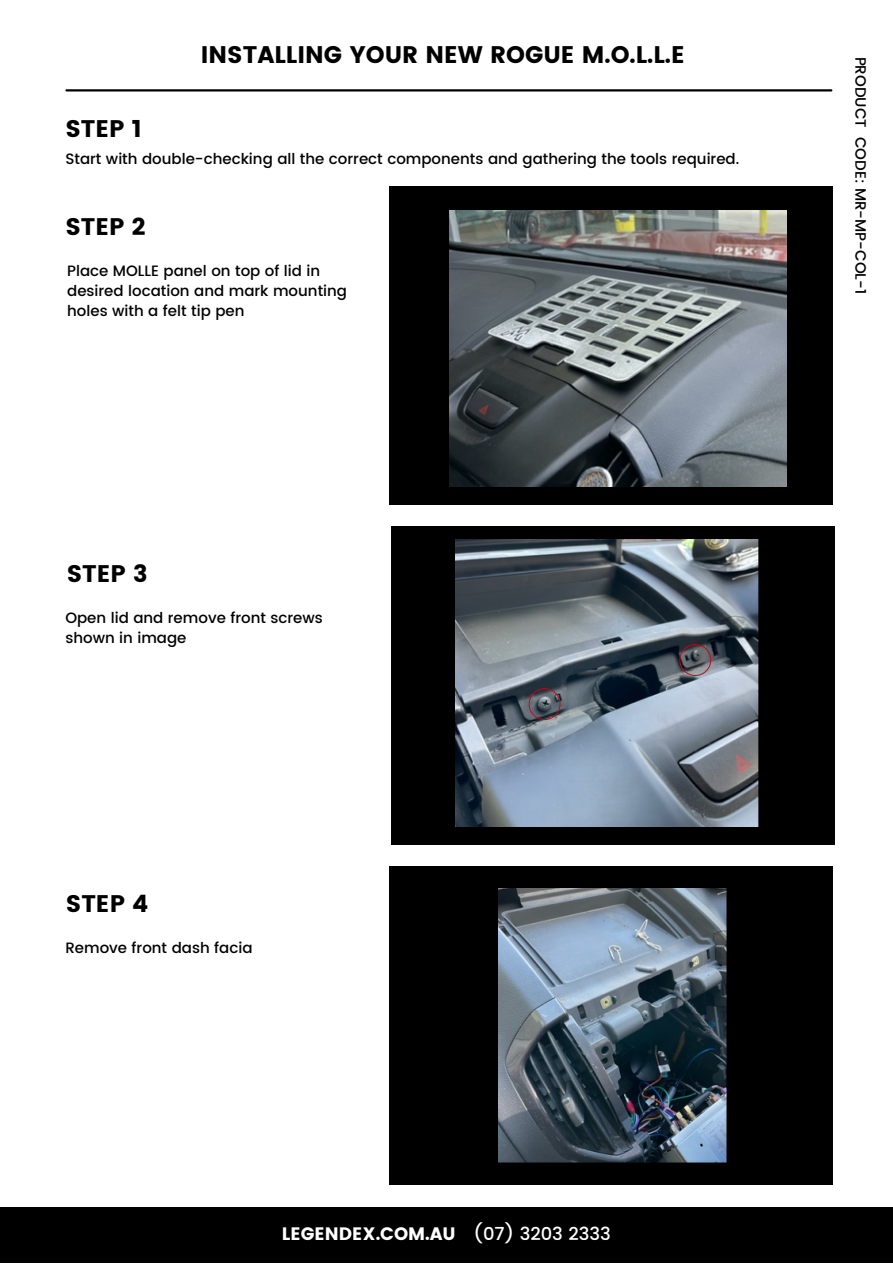
<style>
.page{position:relative;width:893px;height:1264px;background:#fff}
.page>*{position:absolute;margin:0;border:0;box-sizing:border-box;transform-origin:0 0}
.t1{font:24px "Poppins";color:#000}
.t2{font:18px "Poppins";color:#fff}
.t3{font:500 15px/20.2px "Poppins";color:#000}
.s1{font-weight:500}
</style>
<div class="page">
<div style="left:389px;top:186px;width:443px;height:318px;background:#000"></div>
<div style="left:391px;top:526px;width:443px;height:318px;background:#000"></div>
<div style="left:0;top:1207px;width:892px;height:55px;background:#000"></div>
<hr style="left:66px;top:89px;width:765px;height:2px;background:#000">
<div style="left:389px;top:866px;width:443px;height:318px;background:#000"></div>
<img style="left:449px;top:210px;width:337px;height:277px">
<img style="left:456px;top:539px;width:302px;height:287px">
<svg style="left:528px;top:688px;width:32px;height:32px"></svg>
<svg style="left:679px;top:644px;width:32px;height:32px"></svg>
<img style="left:498px;top:888px;width:228px;height:274px">
<h1 class="t1" style="left:65px;top:115px;width:78px">STEP 1</h1>
<h1 class="t1" style="left:201px;top:41px;width:485px">INSTALLING YOUR NEW ROGUE M.O.L.L.E</h1>
<p class="t3" style="left:65px;top:149px;width:675px">Start with double-checking all the correct components and gathering the tools required.</p>
<h1 class="t1" style="left:65px;top:213px;width:81px">STEP 2</h1>
<p class="t3" style="left:67px;top:260px;width:281px">Place MOLLE panel on top of lid in desired location and mark mounting holes with a felt tip pen</p>
<h1 class="t1" style="left:67px;top:559px;width:82px">STEP 3</h1>
<p class="t3" style="left:65px;top:607px;width:259px">Open lid and remove front screws shown in image</p>
<h1 class="t1" style="left:66px;top:890px;width:84px">STEP 4</h1>
<p class="t3" style="left:65px;top:937px;width:189px">Remove front dash facia</p>
<p class="t2" style="left:282px;top:1223px;width:330px">LEGENDEX.COM.AU <span class="s1">(07) 3203 2333</span></p>
<p class="t3" style="left:870px;top:57px;width:239px;rotate:90deg">PRODUCT CODE: MR-MP-COL-1</p>
</div>
